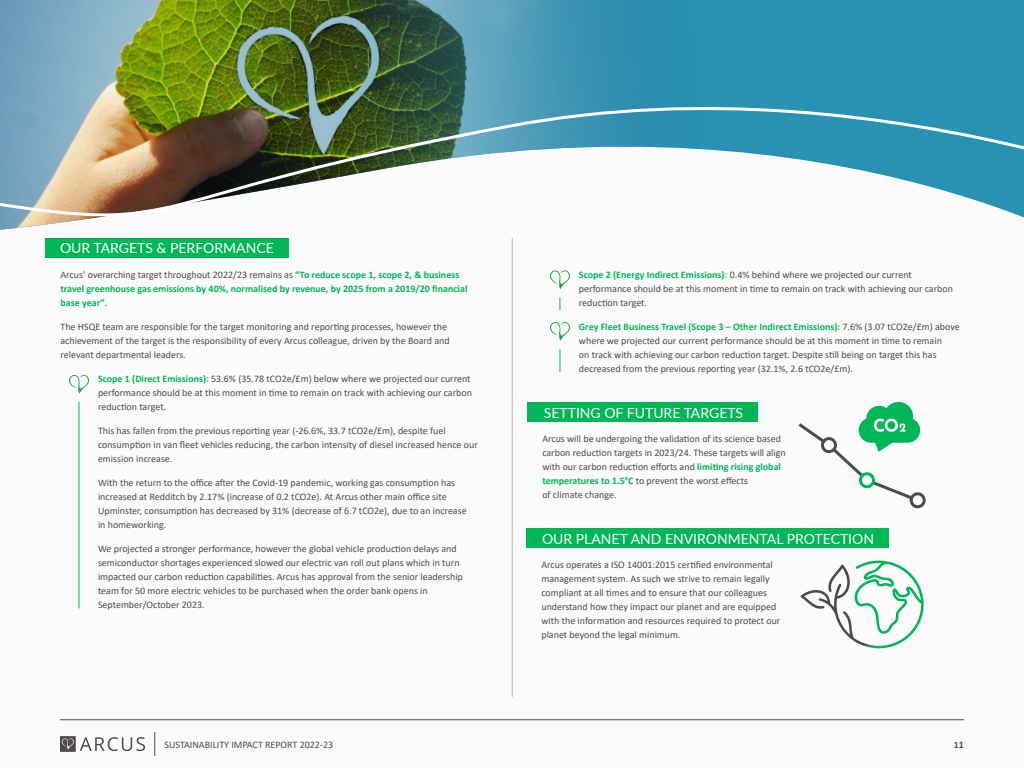
<style>
.page{position:relative;width:1024px;height:768px;background:#fbfbfb}
.page>*{position:absolute;margin:0;border:0;box-sizing:border-box;transform-origin:0 0}
.t1{font:14px "Lato";color:#fff}
.t2{font:10px/14px "Calibri";color:#4f4b4a}
.t3{font:700 10px/14px "Calibri";color:#01b657}
.t4{font:700 10px "Calibri";color:#4f4b4a}
.s1{font-weight:400;color:#4f4b4a}
.s2{font-weight:700;color:#01b657}
</style>
<div class="page">
<svg style="left:60px;top:736px;width:85px;height:16px"></svg>
<svg style="left:154px;top:732px;width:1px;height:24px"></svg>
<hr style="left:60px;top:720px;width:904px;height:1px;background:#4f4b4a">
<div style="left:528px;top:402px;width:230px;height:20px;background:#01b657"></div>
<svg style="left:511px;top:0;width:513px;height:265px;fill:#2792b1"></svg>
<img style="left:0;top:0;width:717px;height:54px">
<hr style="left:512px;top:238px;width:1px;height:459px;background:#b8b7b7">
<hr style="left:79px;top:402px;width:1px;height:206px;background:#01b657">
<svg style="left:560px;top:297px;width:1px;height:13px"></svg>
<svg style="left:560px;top:349px;width:1px;height:23px"></svg>
<div style="left:45px;top:238px;width:244px;height:20px;background:#01b657"></div>
<img style="left:0;top:54px;width:1024px;height:182px">
<svg style="left:69px;top:375px;width:20px;height:19px"></svg>
<svg style="left:550px;top:270px;width:20px;height:19px"></svg>
<svg style="left:550px;top:322px;width:20px;height:19px"></svg>
<div style="left:866px;top:406px;width:26px;height:26px;background:#01b657;border-radius:50%"></div>
<div style="left:884px;top:402px;width:29px;height:29px;background:#01b657;border-radius:50%"></div>
<svg style="left:798px;top:419px;width:128px;height:90px"></svg>
<div style="left:527px;top:528px;width:362px;height:20px;background:#01b657"></div>
<svg style="left:801px;top:561px;width:123px;height:87px"></svg>
<h1 class="t1" style="left:60px;top:238px;width:215px">OUR TARGETS &amp; PERFORMANCE</h1>
<p class="t3" style="left:60px;top:267px;width:408px"><span class="s1">Arcus’ overarching target throughout 2022/23 remains as</span> “To reduce scope 1, scope 2, &amp; business travel greenhouse gas emissions by 40%, normalised by revenue, by 2025 from a 2019/20 financial base year”<span class="s1">.</span></p>
<p class="t2" style="left:60px;top:319px;width:391px">The HSQE team are responsible for the target monitoring and reporting processes, however the achievement of the target is the responsibility of every Arcus colleague, driven by the Board and relevant departmental leaders.</p>
<p class="t2" style="left:98px;top:372px;width:376px"><span class="s2">Scope 1 (Direct Emissions):</span> 53.6% (35.78 tCO2e/£m) below where we projected our current performance should be at this moment in time to remain on track with achieving our carbon reduction target.</p>
<p class="t2" style="left:98px;top:424px;width:381px">This has fallen from the previous reporting year (-26.6%, 33.7 tCO2e/£m), despite fuel consumption in van fleet vehicles reducing, the carbon intensity of diesel increased hence our emission increase.</p>
<p class="t2" style="left:98px;top:476px;width:370px">With the return to the office after the Covid-19 pandemic, working gas consumption has increased at Redditch by 2.17% (increase of 0.2 tCO2e). At Arcus other main office site Upminster, consumption has decreased by 31% (decrease of 6.7 tCO2e), due to an increase in homeworking.</p>
<p class="t2" style="left:98px;top:542px;width:366px">We projected a stronger performance, however the global vehicle production delays and semiconductor shortages experienced slowed our electric van roll out plans which in turn impacted our carbon reduction capabilities. Arcus has approval from the senior leadership team for 50 more electric vehicles to be purchased when the order bank opens in September/October 2023.</p>
<p class="t2" style="left:579px;top:267px;width:376px"><span class="s2">Scope 2 (Energy Indirect Emissions):</span> 0.4% behind where we projected our current performance should be at this moment in time to remain on track with achieving our carbon reduction target.</p>
<p class="t2" style="left:579px;top:319px;width:382px"><span class="s2">Grey Fleet Business Travel (Scope 3 – Other Indirect Emissions):</span> 7.6% (3.07 tCO2e/£m) above where we projected our current performance should be at this moment in time to remain<br>on track with achieving our carbon reduction target. Despite still being on target this has decreased from the previous reporting year (32.1%, 2.6 tCO2e/£m).</p>
<h1 class="t1" style="left:544px;top:402px;width:201px">SETTING OF FUTURE TARGETS</h1>
<p class="t2" style="left:542px;top:431px;width:245px">Arcus will be undergoing the validation of its science based carbon reduction targets in 2023/24. These targets will align with our carbon reduction efforts and <span class="s2">limiting rising global temperatures to 1.5°C</span> to prevent the worst effects<br>of climate change.</p>
<h1 class="t1" style="left:542px;top:529px;width:334px">OUR PLANET AND ENVIRONMENTAL PROTECTION</h1>
<p class="t2" style="left:541px;top:558px;width:241px">Arcus operates a ISO 14001:2015 certified environmental management system. As such we strive to remain legally compliant at all times and to ensure that our colleagues understand how they impact our planet and are equipped with the information and resources required to protect our planet beyond the legal minimum.</p>
<p class="t2" style="left:165px;top:737px;width:170px">SUSTAINABILITY IMPACT REPORT 2022-23</p>
<p class="t4" style="left:954px;top:737px;width:12px">11</p>
</div>
